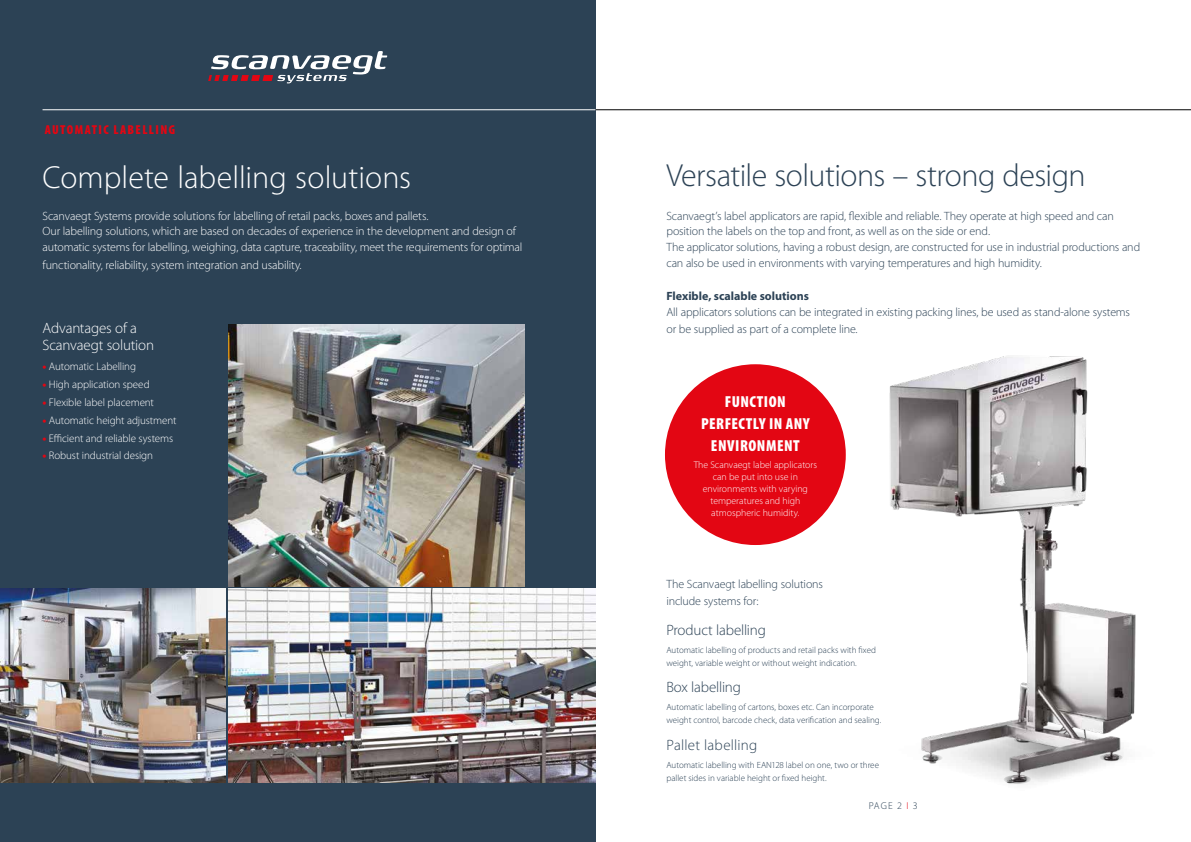
<style>
.page{position:relative;width:1191px;height:842px;background:#fff}
.page>*{position:absolute;margin:0;border:0;box-sizing:border-box;transform-origin:0 0}
.t1{font:300 32px "Myriad Pro";letter-spacing:-.02em;color:#2c4255}
.t2{font:300 32px "Myriad Pro";color:#fff}
.t3{font:900 condensed 16px/21.6px "Myriad Pro";letter-spacing:.03em;color:#fff;text-align:center}
.t4{font:300 15px/17px "Myriad Pro";letter-spacing:-.01em;color:#fff}
.t5{font:300 15px "Myriad Pro";letter-spacing:-.01em;color:#2c4255}
.t6{font:300 15px "Myriad Pro";letter-spacing:.015em;color:#2c4255}
.t7{font:900 condensed 13px "Myriad Pro";letter-spacing:.11em;color:#e30613}
.t8{font:300 12px/16px "Myriad Pro";letter-spacing:-.01em;color:#2c4255}
.t9{font:300 12px/16.3px "Myriad Pro";letter-spacing:-.01em;color:#fff}
.t10{font:700 12px "Myriad Pro";color:#2c4255}
.t11{font:300 11px "Myriad Pro";letter-spacing:-.01em;color:#fff}
.t12{font:300 10px "Myriad Pro";color:#2c4255}
.t13{font:300 9.8px/12px "Myriad Pro";color:#fff;text-align:center}
.t14{font:300 9px/13px "Myriad Pro";color:#2c4255}
.s1{font-weight:900;color:#e30613}
.s2{color:#e30613}
</style>
<div class="page">
<div style="left:0;top:0;width:595px;height:842px;background:#2c4255"></div>
<img style="left:889px;top:355px;width:247px;height:429px">
<img style="left:228px;top:324px;width:296px;height:262px">
<hr style="left:595px;top:110px;width:596px;height:1px;background:#000">
<hr style="left:43px;top:110px;width:552px;height:1px;background:#fff">
<img style="left:0;top:589px;width:225px;height:193px">
<img style="left:228px;top:589px;width:367px;height:193px">
<div style="left:665px;top:364px;width:180px;height:181px;background:#e30613;border-radius:50%"></div>
<svg style="left:208px;top:51px;width:179px;height:32px"></svg>
<p class="t7" style="left:45px;top:122px;width:132px">AUTOMATIC LABELLING</p>
<h1 class="t2" style="left:43px;top:158px;width:370px">Complete labelling solutions</h1>
<p class="t9" style="left:43px;top:207px;width:481px">Scanvaegt Systems provide solutions for labelling of retail packs, boxes and pallets.<br>Our labelling solutions, which are based on decades of experience in the development and design of automatic systems for labelling, weighing, data capture, traceability, meet the requirements for optimal functionality, reliability, system integration and usability.</p>
<p class="t4" style="left:43px;top:320px;width:113px">Advantages of a<br>Scanvaegt solution</p>
<p class="t11" style="left:43px;top:360px;width:95px"><span class="s1">•</span> Automatic Labelling</p>
<p class="t11" style="left:43px;top:378px;width:109px"><span class="s1">•</span> High application speed</p>
<p class="t11" style="left:43px;top:396px;width:113px"><span class="s1">•</span> Flexible label placement</p>
<p class="t11" style="left:43px;top:413px;width:136px"><span class="s1">•</span> Automatic height adjustment</p>
<p class="t11" style="left:43px;top:431px;width:132px"><span class="s1">•</span> Efficient and reliable systems</p>
<p class="t11" style="left:43px;top:449px;width:112px"><span class="s1">•</span> Robust industrial design</p>
<h1 class="t1" style="left:666px;top:156px;width:421px">Versatile solutions – strong design</h1>
<p class="t8" style="left:666px;top:207px;width:475px">Scanvaegt’s label applicators are rapid, flexible and reliable. They operate at high speed and can position the labels on the top and front, as well as on the side or end.<br>The applicator solutions, having a robust design, are constructed for use in industrial productions and can also be used in environments with varying temperatures and high humidity.</p>
<p class="t10" style="left:666px;top:288px;width:144px">Flexible, scalable solutions</p>
<p class="t8" style="left:666px;top:303px;width:465px;line-height:17px">All applicators solutions can be integrated in existing packing lines, be used as stand-alone systems or be supplied as part of a complete line.</p>
<h2 class="t3" style="left:701px;top:391px;width:110px">FUNCTION<br>PERFECTLY IN ANY<br>ENVIRONMENT</h2>
<p class="t13" style="left:693px;top:458px;width:125px">The Scanvaegt label applicators can be put into use in environments with varying temperatures and high atmospheric humidity.</p>
<p class="t8" style="left:666px;top:575px;width:158px;line-height:17px">The Scanvaegt labelling solutions include systems for:</p>
<p class="t5" style="left:666px;top:621px;width:101px">Product labelling</p>
<p class="t14" style="left:666px;top:643px;width:211px">Automatic labelling of products and retail packs with fixed weight, variable weight or without weight indication.</p>
<p class="t5" style="left:666px;top:678px;width:76px">Box labelling</p>
<p class="t14" style="left:666px;top:701px;width:216px">Automatic labelling of cartons, boxes etc. Can incorporate weight control, barcode check, data verification and sealing.</p>
<p class="t6" style="left:666px;top:736px;width:93px">Pallet labelling</p>
<p class="t14" style="left:666px;top:758px;width:214px">Automatic labelling with EAN128 label on one, two or three pallet sides in variable height or fixed height.</p>
<p class="t12" style="left:868px;top:800px;width:51px">PAGE 2 <span class="s2">I</span> 3</p>
</div>
